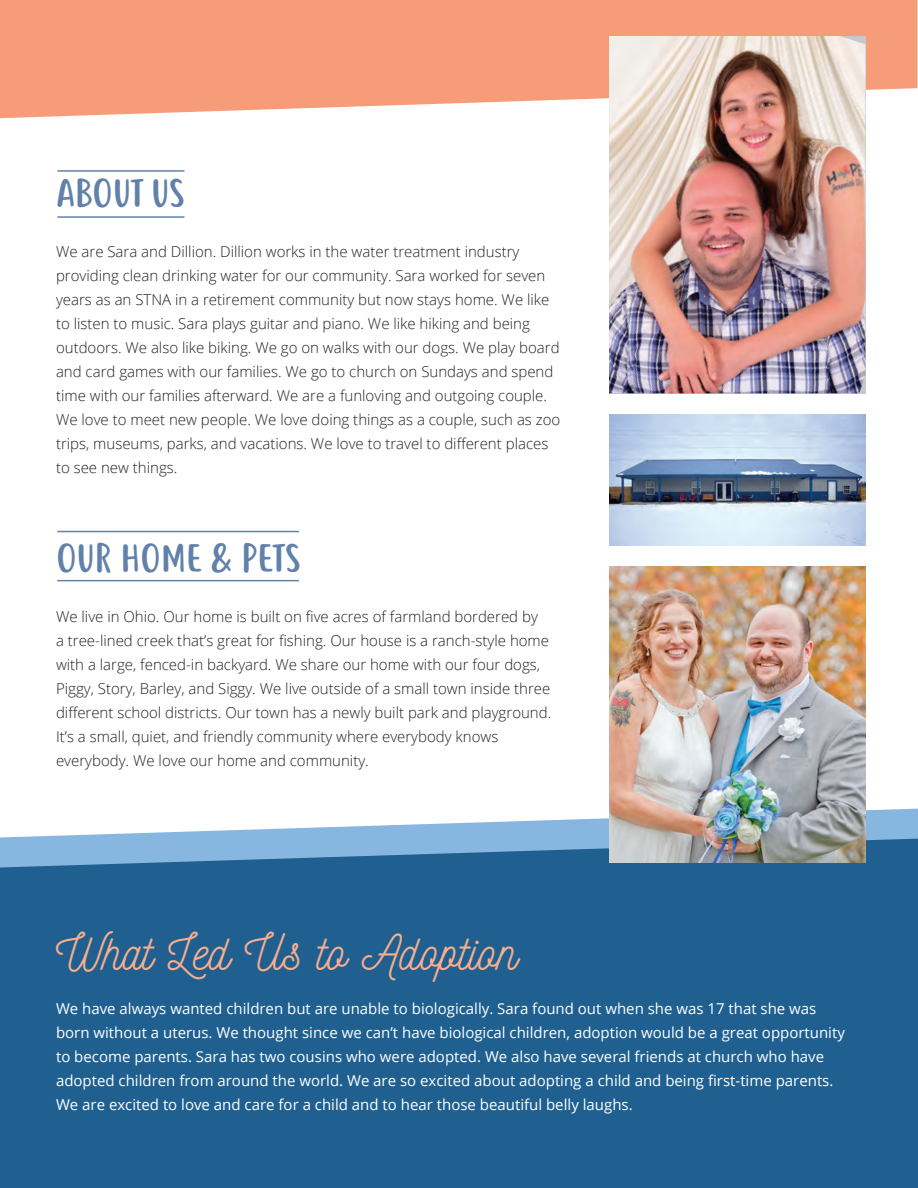
<style>
.page{position:relative;width:918px;height:1188px;background:#fff}
.page>*{position:absolute;margin:0;border:0;box-sizing:border-box;transform-origin:0 0}
.t1{font:49.5px "Nickainley";color:#f9ae8d}
.t2{font:37.5px "Justtellmewhat";letter-spacing:-.01em;color:#6281aa}
.t3{font:300 15px/24px "Open Sans";color:#231f20}
.t4{font:15px/24px "Open Sans";color:#fff}
</style>
<div class="page">
<svg style="left:0;top:809px;width:918px;height:30px"></svg>
<svg style="left:0;top:0;width:918px;height:118px;background:#f7a483"></svg>
<img style="left:609px;top:36px;width:256px;height:357px">
<img style="left:609px;top:415px;width:256px;height:131px">
<hr style="left:57px;top:170px;width:128px;height:2px;background:#6281aa">
<hr style="left:57px;top:531px;width:242px;height:1px;background:#6281aa">
<hr style="left:57px;top:216px;width:128px;height:2px;background:#6281aa">
<hr style="left:57px;top:580px;width:242px;height:1px;background:#6281aa">
<div style="left:0;top:839px;width:918px;height:349px;background:#1f6090"></div>
<img style="left:609px;top:567px;width:256px;height:296px">
<h2 class="t2" style="left:56px;top:172px;width:130px">ABOUT US</h2>
<p class="t3" style="left:56px;top:240px;width:506px">We are Sara and Dillion. Dillion works in the water treatment industry providing clean drinking water for our community. Sara worked for seven years as an STNA in a retirement community but now stays home. We like to listen to music. Sara plays guitar and piano. We like hiking and being outdoors. We also like biking. We go on walks with our dogs. We play board and card games with our families. We go to church on Sundays and spend time with our families afterward. We are a funloving and outgoing couple.<br>We love to meet new people. We love doing things as a couple, such as zoo trips, museums, parks, and vacations. We love to travel to different places to see new things.</p>
<h2 class="t2" style="left:56px;top:536px;width:246px">OUR HOME &amp; PETS</h2>
<p class="t3" style="left:56px;top:604px;width:497px">We live in Ohio. Our home is built on five acres of farmland bordered by<br>a tree-lined creek that’s great for fishing. Our house is a ranch-style home with a large, fenced-in backyard. We share our home with our four dogs, Piggy, Story, Barley, and Siggy. We live outside of a small town inside three different school districts. Our town has a newly built park and playground.<br>It’s a small, quiet, and friendly community where everybody knows everybody. We love our home and community.</p>
<h1 class="t1" style="left:56px;top:920px;width:463px">What Led Us to Adoption</h1>
<p class="t4" style="left:56px;top:996px;width:790px">We have always wanted children but are unable to biologically. Sara found out when she was 17 that she was born without a uterus. We thought since we can’t have biological children, adoption would be a great opportunity to become parents. Sara has two cousins who were adopted. We also have several friends at church who have adopted children from around the world. We are so excited about adopting a child and being first-time parents.<br>We are excited to love and care for a child and to hear those beautiful belly laughs.</p>
</div>
